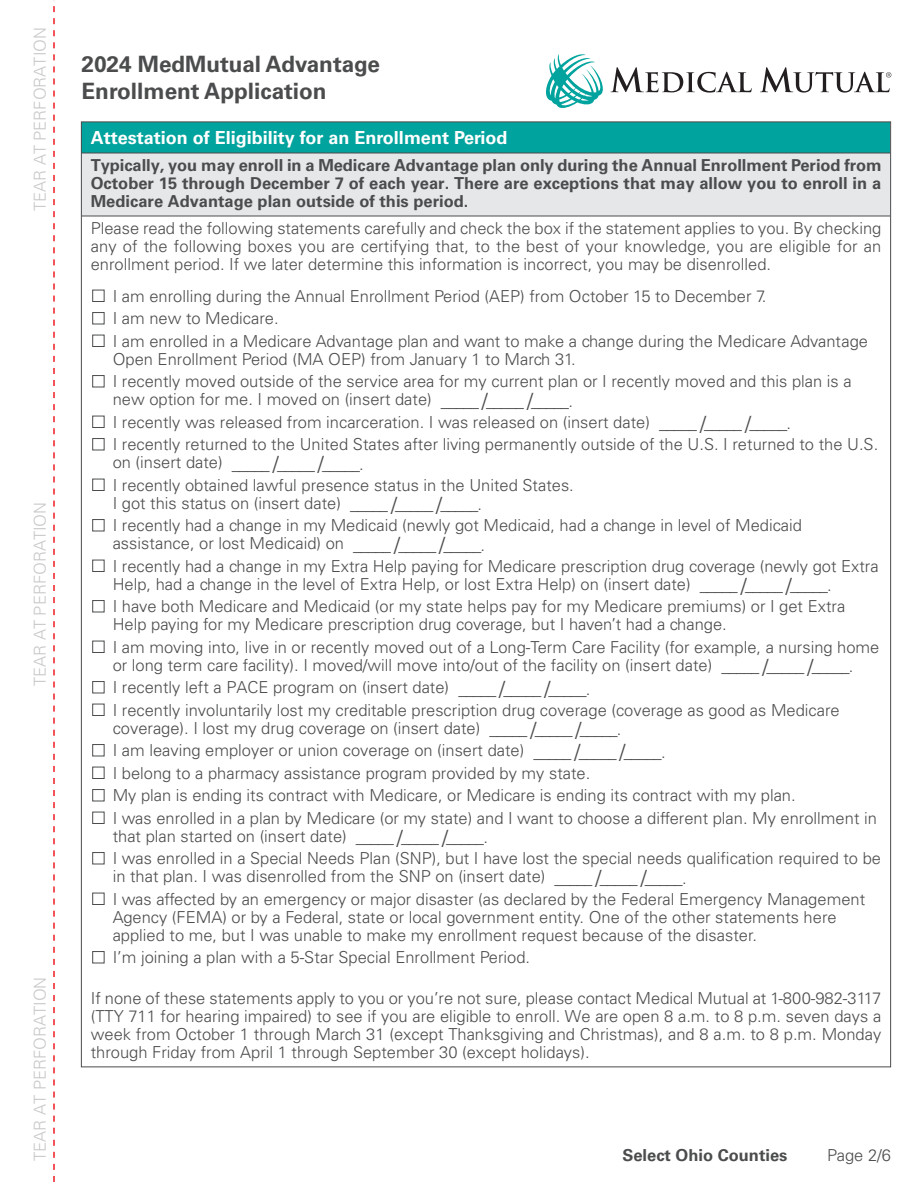
<style>
.page{position:relative;width:918px;height:1188px;background:#fff}
.page>*{position:absolute;margin:0;border:0;box-sizing:border-box;transform-origin:0 0}
.Form_Title{font:700 22.5px/27px "Univers LT Std";color:#4b4c4d}
.t1{font:700 18px "Univers LT Std";color:#fff}
.t2{font:300 16.5px/18px "Univers LT Std";color:#4b4c4d}
.t3{font:700 16.5px/18px "Univers LT Std";color:#4b4c4d;text-align:justify}
.t4{font:300 16.5px "Univers LT Std";color:#c7c8ca}
.s1{font-size:21px}
</style>
<div class="page">
<svg style="left:760px;top:67px;width:131px;height:26px"></svg>
<svg style="left:546px;top:54px;width:206px;height:54px"></svg>
<div style="left:82px;top:122px;width:808px;height:31px;background:#00a39d"></div>
<div style="left:82px;top:153px;width:808px;height:63px;background:#e6e7e9"></div>
<hr style="left:82px;top:153px;width:808px;height:1px;background:#4b4c4d">
<hr style="left:82px;top:216px;width:808px;height:1px;background:#4b4c4d">
<svg style="left:53px;top:0;width:2px;height:1182px"></svg>
<p class="t4" style="left:30px;top:211px;width:186px;rotate:-90deg">TEAR AT PERFORATION</p>
<p class="t4" style="left:30px;top:686px;width:186px;rotate:-90deg">TEAR AT PERFORATION</p>
<p class="t4" style="left:30px;top:1161px;width:186px;rotate:-90deg">TEAR AT PERFORATION</p>
<p class="Form_Title" style="left:81px;top:51px;width:300px">2024 MedMutual Advantage<br>Enrollment Application</p>
<p class="t1" style="left:91px;top:127px;width:418px">Attestation of Eligibility for an Enrollment Period</p>
<p class="t3" style="left:91px;top:156px;width:793px">Typically, you may enroll in a Medicare Advantage plan only during the Annual Enrollment Period from October 15 through December 7 of each year. There are exceptions that may allow you to enroll in a Medicare Advantage plan outside of this period.</p>
<p class="t2" style="left:91px;top:219px;width:792px;text-align:justify">Please read the following statements carefully and check the box if the statement applies to you. By checking any of the following boxes you are certifying that, to the best of your knowledge, you are eligible for an enrollment period. If we later determine this information is incorrect, you may be disenrolled.</p>
<p class="t2" style="left:92px;top:287px;width:676px">■ I am enrolling during the Annual Enrollment Period (AEP) from October 15 to December 7.</p>
<p class="t2" style="left:92px;top:309px;width:188px">■ I am new to Medicare.</p>
<p class="t2" style="left:113px;top:332px;width:757px;text-indent:-21px">■ I am enrolled in a Medicare Advantage plan and want to make a change during the Medicare Advantage<br>Open Enrollment Period (MA OEP) from January 1 to March 31.</p>
<p class="t2" style="left:113px;top:372px;width:741px;text-indent:-21px">■ I recently moved outside of the service area for my current plan or I recently moved and this plan is a new option for me. I moved on (insert date) _____ <span class="s1">/</span>_____ <span class="s1">/</span>_____.</p>
<p class="t2" style="left:92px;top:413px;width:701px">■ I recently was released from incarceration. I was released on (insert date) _____ <span class="s1">/</span>_____ <span class="s1">/</span>_____.</p>
<p class="t2" style="left:113px;top:434px;width:767px;line-height:19.5px;text-indent:-21px">■ I recently returned to the United States after living permanently outside of the U.S. I returned to the U.S. on (insert date) _____ <span class="s1">/</span>_____ <span class="s1">/</span>_____.</p>
<p class="t2" style="left:113px;top:476px;width:463px;text-indent:-21px">■ I recently obtained lawful presence status in the United States.<br>I got this status on (insert date) _____ <span class="s1">/</span>_____ <span class="s1">/</span>_____.</p>
<p class="t2" style="left:113px;top:516px;width:691px;text-indent:-21px">■ I recently had a change in my Medicaid (newly got Medicaid, had a change in level of Medicaid assistance, or lost Medicaid) on _____ <span class="s1">/</span>_____ <span class="s1">/</span>_____.</p>
<p class="t2" style="left:113px;top:557px;width:768px;text-indent:-21px">■ I recently had a change in my Extra Help paying for Medicare prescription drug coverage (newly got Extra<br>Help, had a change in the level of Extra Help, or lost Extra Help) on (insert date) _____ <span class="s1">/</span>_____ <span class="s1">/</span>_____.</p>
<p class="t2" style="left:113px;top:597px;width:734px;text-indent:-21px">■ I have both Medicare and Medicaid (or my state helps pay for my Medicare premiums) or I get Extra<br>Help paying for my Medicare prescription drug coverage, but I haven’t had a change.</p>
<p class="t2" style="left:92px;top:638px;width:789px;text-align:center">■ I am moving into, live in or recently moved out of a Long-Term Care Facility (for example, a nursing home or long term care facility). I moved/will move into/out of the facility on (insert date) _____ <span class="s1">/</span>_____ <span class="s1">/</span>_____.</p>
<p class="t2" style="left:92px;top:678px;width:500px">■ I recently left a PACE program on (insert date) _____ <span class="s1">/</span>_____ <span class="s1">/</span>_____.</p>
<p class="t2" style="left:113px;top:701px;width:729px;text-indent:-21px">■ I recently involuntarily lost my creditable prescription drug coverage (coverage as good as Medicare coverage). I lost my drug coverage on (insert date) _____ <span class="s1">/</span>_____ <span class="s1">/</span>_____.</p>
<p class="t2" style="left:92px;top:741px;width:575px">■ I am leaving employer or union coverage on (insert date) _____ <span class="s1">/</span>_____ <span class="s1">/</span>_____.</p>
<p class="t2" style="left:92px;top:764px;width:500px">■ I belong to a pharmacy assistance program provided by my state.</p>
<p class="t2" style="left:92px;top:786px;width:705px">■ My plan is ending its contract with Medicare, or Medicare is ending its contract with my plan.</p>
<p class="t2" style="left:113px;top:809px;width:766px;text-indent:-21px">■ I was enrolled in a plan by Medicare (or my state) and I want to choose a different plan. My enrollment in that plan started on (insert date) _____ <span class="s1">/</span>_____ <span class="s1">/</span>_____.</p>
<p class="t2" style="left:113px;top:849px;width:770px;text-indent:-21px">■ I was enrolled in a Special Needs Plan (SNP), but I have lost the special needs qualification required to be in that plan. I was disenrolled from the SNP on (insert date) _____ <span class="s1">/</span>_____ <span class="s1">/</span>_____.</p>
<p class="t2" style="left:113px;top:890px;width:754px;text-indent:-21px">■ I was affected by an emergency or major disaster (as declared by the Federal Emergency Management<br>Agency (FEMA) or by a Federal, state or local government entity. One of the other statements here applied to me, but I was unable to make my enrollment request because of the disaster.</p>
<p class="t2" style="left:92px;top:948px;width:440px">■ I’m joining a plan with a 5-Star Special Enrollment Period.</p>
<p class="t2" style="left:91px;top:989px;width:792px;text-align:justify">If none of these statements apply to you or you’re not sure, please contact Medical Mutual at 1-800-982-3117 (TTY 711 for hearing impaired) to see if you are eligible to enroll. We are open 8 a.m. to 8 p.m. seven days a week from October 1 through March 31 (except Thanksgiving and Christmas), and 8 a.m. to 8 p.m. Monday through Friday from April 1 through September 30 (except holidays).</p>
<p class="t3" style="left:622px;top:1146px;width:167px">Select Ohio Counties</p>
<p class="t2" style="left:827px;top:1146px;width:65px">Page 2/6</p>
</div>
